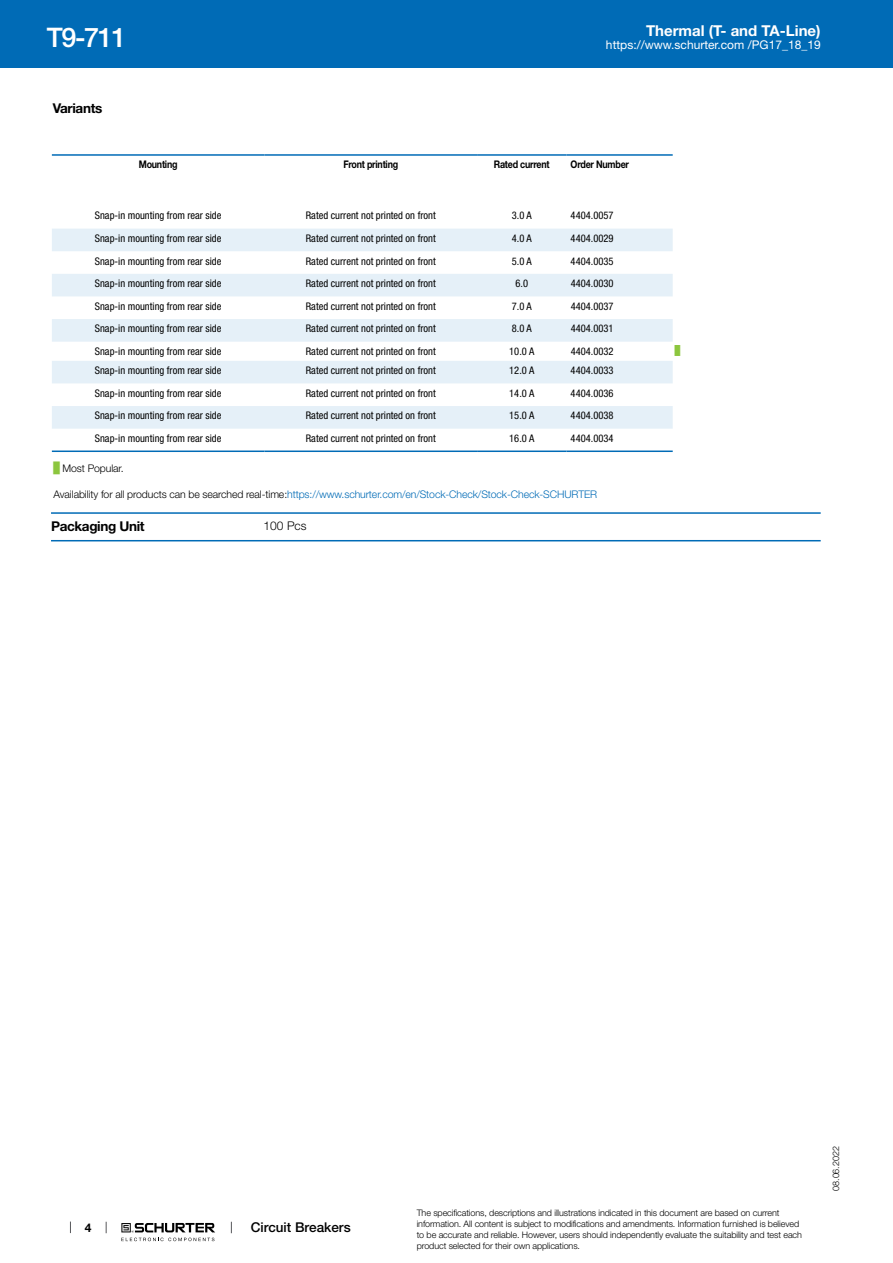
<style>
.page{position:relative;width:893px;height:1263px;background:#fff}
.page>*{position:absolute;margin:0;border:0;box-sizing:border-box;transform-origin:0 0}
.t1{font:500 27px "Helvetica Neue LT";color:#fff}
.t2{font:700 15px "Helvetica Neue LT";color:#fff}
.t3{font:700 13.5px "Helvetica Neue LT";letter-spacing:-.025em;color:#000}
.t4{font:500 13.5px "Helvetica Neue LT";color:#000}
.t5{font:12px "Helvetica Neue LT";color:#fff}
.t6{font:300 12px "Helvetica Neue LT";color:#000}
.t7{font:700 12px "Helvetica Neue LT";color:#000}
.t8{font:condensed 10.5px "Helvetica Neue LT";color:#000}
.t9{font:300 10.5px "Helvetica Neue LT";letter-spacing:-.01em;color:#006bb6}
.t10{font:700 10.5px "Helvetica Neue LT";letter-spacing:-.025em;color:#000;scale:.85 1}
.t11{font:300 10.5px "Helvetica Neue LT";letter-spacing:-.01em;color:#000}
.t12{font:300 9px/10.8px "Helvetica Neue LT";letter-spacing:-.01em;color:#000}
.t13{font:9px "Arial Unicode MS";color:#8cc63e}
.s1{font-family:"Arial Unicode MS";font-weight:400;color:#8cc63e}
.s2{color:#000}
</style>
<div class="page">
<svg style="left:70px;top:1221px;width:1px;height:12px"></svg>
<svg style="left:121px;top:1223px;width:94px;height:18px"></svg>
<div style="left:0;top:0;width:893px;height:68px;background:#006bb6"></div>
<svg style="left:52px;top:229px;width:621px;height:200px;fill:#e5f0f8"></svg>
<hr style="left:52px;top:154px;width:212px;height:2px;background:#006bb6">
<hr style="left:264px;top:154px;width:213px;height:2px;background:#006bb6">
<hr style="left:477px;top:154px;width:89px;height:2px;background:#006bb6">
<hr style="left:566px;top:154px;width:107px;height:2px;background:#006bb6">
<hr style="left:52px;top:450px;width:212px;height:2px;background:#006bb6">
<hr style="left:264px;top:450px;width:213px;height:2px;background:#006bb6">
<hr style="left:477px;top:450px;width:89px;height:2px;background:#006bb6">
<hr style="left:566px;top:450px;width:107px;height:2px;background:#006bb6">
<hr style="left:51px;top:512px;width:770px;height:2px;background:#006bb6">
<hr style="left:51px;top:540px;width:770px;height:1px;background:#006bb6">
<h1 class="t1" style="left:47px;top:22px;width:81px">T9-711</h1>
<h2 class="t2" style="left:646px;top:25px;width:176px">Thermal (T- and TA-Line)</h2>
<p class="t5" style="left:606px;top:41px;width:216px">https://www.schurter.com /PG17_18_19</p>
<p class="t3" style="left:53px;top:103px;width:51px">Variants</p>
<p class="t10" style="left:139px;top:161px;width:47px">Mounting</p>
<p class="t10" style="left:343px;top:161px;width:66px">Front printing</p>
<p class="t10" style="left:494px;top:161px;width:67px">Rated current</p>
<p class="t10" style="left:571px;top:161px;width:70px">Order Number</p>
<p class="t8" style="left:95px;top:212px;width:128px">Snap-in mounting from rear side</p>
<p class="t8" style="left:306px;top:212px;width:131px">Rated current not printed on front</p>
<p class="t8" style="left:512px;top:212px;width:21px">3.0 A</p>
<p class="t8" style="left:571px;top:212px;width:44px">4404.0057</p>
<p class="t8" style="left:95px;top:234px;width:128px">Snap-in mounting from rear side</p>
<p class="t8" style="left:306px;top:234px;width:131px">Rated current not printed on front</p>
<p class="t8" style="left:512px;top:234px;width:21px">4.0 A</p>
<p class="t8" style="left:571px;top:234px;width:44px">4404.0029</p>
<p class="t8" style="left:95px;top:257px;width:128px">Snap-in mounting from rear side</p>
<p class="t8" style="left:306px;top:257px;width:131px">Rated current not printed on front</p>
<p class="t8" style="left:512px;top:257px;width:21px">5.0 A</p>
<p class="t8" style="left:571px;top:257px;width:44px">4404.0035</p>
<p class="t8" style="left:95px;top:280px;width:128px">Snap-in mounting from rear side</p>
<p class="t8" style="left:306px;top:280px;width:131px">Rated current not printed on front</p>
<p class="t8" style="left:515px;top:280px;width:14px">6.0</p>
<p class="t8" style="left:571px;top:280px;width:44px">4404.0030</p>
<p class="t8" style="left:95px;top:302px;width:128px">Snap-in mounting from rear side</p>
<p class="t8" style="left:306px;top:302px;width:131px">Rated current not printed on front</p>
<p class="t8" style="left:512px;top:302px;width:21px">7.0 A</p>
<p class="t8" style="left:571px;top:302px;width:44px">4404.0037</p>
<p class="t8" style="left:95px;top:325px;width:128px">Snap-in mounting from rear side</p>
<p class="t8" style="left:306px;top:325px;width:131px">Rated current not printed on front</p>
<p class="t8" style="left:512px;top:325px;width:21px">8.0 A</p>
<p class="t8" style="left:571px;top:325px;width:44px">4404.0031</p>
<p class="t8" style="left:95px;top:347px;width:128px">Snap-in mounting from rear side</p>
<p class="t8" style="left:306px;top:347px;width:131px">Rated current not printed on front</p>
<p class="t8" style="left:509px;top:347px;width:27px">10.0 A</p>
<p class="t8" style="left:571px;top:347px;width:44px">4404.0032</p>
<p class="t13" style="left:675px;top:345px;width:7px">█</p>
<p class="t8" style="left:95px;top:367px;width:128px">Snap-in mounting from rear side</p>
<p class="t8" style="left:306px;top:367px;width:131px">Rated current not printed on front</p>
<p class="t8" style="left:509px;top:367px;width:27px">12.0 A</p>
<p class="t8" style="left:571px;top:367px;width:44px">4404.0033</p>
<p class="t8" style="left:95px;top:389px;width:128px">Snap-in mounting from rear side</p>
<p class="t8" style="left:306px;top:389px;width:131px">Rated current not printed on front</p>
<p class="t8" style="left:509px;top:389px;width:27px">14.0 A</p>
<p class="t8" style="left:571px;top:389px;width:44px">4404.0036</p>
<p class="t8" style="left:95px;top:412px;width:128px">Snap-in mounting from rear side</p>
<p class="t8" style="left:306px;top:412px;width:131px">Rated current not printed on front</p>
<p class="t8" style="left:509px;top:412px;width:27px">15.0 A</p>
<p class="t8" style="left:571px;top:412px;width:44px">4404.0038</p>
<p class="t8" style="left:95px;top:434px;width:128px">Snap-in mounting from rear side</p>
<p class="t8" style="left:306px;top:434px;width:131px">Rated current not printed on front</p>
<p class="t8" style="left:509px;top:434px;width:27px">16.0 A</p>
<p class="t8" style="left:571px;top:434px;width:44px">4404.0034</p>
<p class="t11" style="left:54px;top:465px;width:72px"><span class="s1">█</span> Most Popular.</p>
<p class="t9" style="left:54px;top:491px;width:545px"><span class="s2">Availability for all products can be searched real-time:</span>https://www.schurter.com/en/Stock-Check/Stock-Check-SCHURTER</p>
<p class="t3" style="left:51px;top:521px;width:95px">Packaging Unit</p>
<p class="t6" style="left:264px;top:521px;width:44px">100 Pcs</p>
<p class="t7" style="left:85px;top:1223px;width:8px">4</p>
<p class="t4" style="left:251px;top:1220px;width:101px">Circuit Breakers</p>
<p class="t12" style="left:417px;top:1208px;width:387px">The specifications, descriptions and illustrations indicated in this document are based on current information. All content is subject to modifications and amendments. Information furnished is believed to be accurate and reliable. However, users should independently evaluate the suitability and test each product selected for their own applications.</p>
<p class="t12" style="left:831px;top:1191px;width:46px;rotate:-90deg">08.06.2022</p>
</div>
